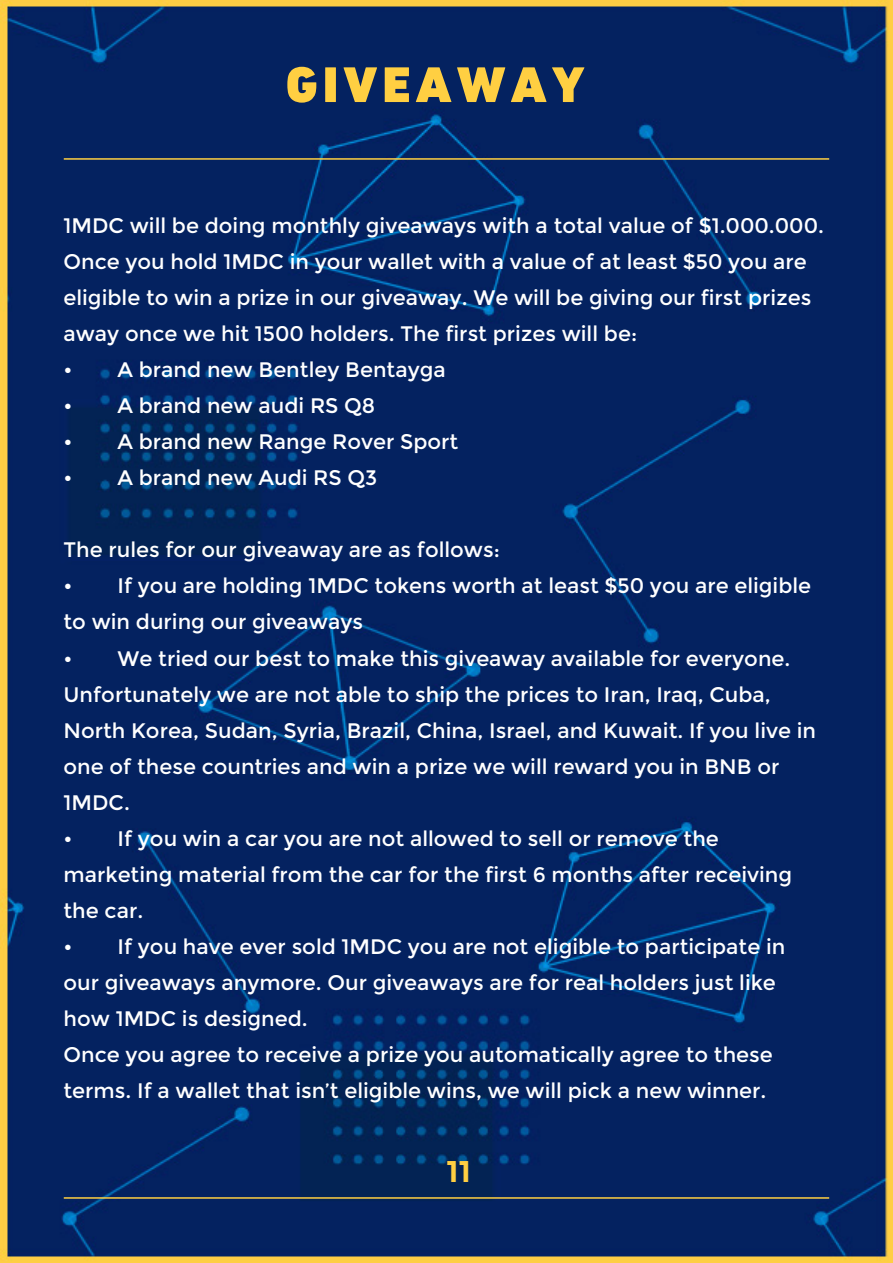
<style>
.page{position:relative;width:893px;height:1263px;background:#fff}
.page>*{position:absolute;margin:0;border:0;box-sizing:border-box;transform-origin:0 0}
.t1{font:900 51px "DIN Next LT Pro";letter-spacing:.1em;color:#ffcf42}
.t2{font:700 30px "Montserrat";color:#ffcf42}
.t3{font:21px/36px "Montserrat";color:#fff}
</style>
<div class="page">
<img style="left:0;top:0;width:893px;height:1263px">
<hr style="left:64px;top:158px;width:765px;height:2px;background:#ffcf42">
<hr style="left:64px;top:1197px;width:765px;height:2px;background:#ffcf42">
<p class="t1" style="left:286px;top:54px;width:300px">GIVEAWAY</p>
<p class="t3" style="left:63px;top:208px;width:762px">1MDC will be doing monthly giveaways with a total value of $1.000.000.<br>Once you hold 1MDC in your wallet with a value of at least $50 you are eligible to win a prize in our giveaway. We will be giving our first prizes away once we hit 1500 holders. The first prizes will be:</p>
<p class="t3" style="left:63px;top:352px;width:384px">• A brand new Bentley Bentayga</p>
<p class="t3" style="left:63px;top:388px;width:313px">• A brand new audi RS Q8</p>
<p class="t3" style="left:63px;top:424px;width:396px">• A brand new Range Rover Sport</p>
<p class="t3" style="left:63px;top:460px;width:315px">• A brand new Audi RS Q3</p>
<p class="t3" style="left:63px;top:532px;width:438px">The rules for our giveaway are as follows:</p>
<p class="t3" style="left:63px;top:568px;width:749px">• If you are holding 1MDC tokens worth at least $50 you are eligible to win during our giveaways</p>
<p class="t3" style="left:63px;top:640px;width:754px">• We tried our best to make this giveaway available for everyone.<br>Unfortunately we are not able to ship the prices to Iran, Iraq, Cuba, North Korea, Sudan, Syria, Brazil, China, Israel, and Kuwait. If you live in one of these countries and win a prize we will reward you in BNB or 1MDC.</p>
<p class="t3" style="left:63px;top:820px;width:730px">• If you win a car you are not allowed to sell or remove the marketing material from the car for the first 6 months after receiving the car.</p>
<p class="t3" style="left:63px;top:928px;width:723px">• If you have ever sold 1MDC you are not eligible to participate in our giveaways anymore. Our giveaways are for real holders just like how 1MDC is designed.<br>Once you agree to receive a prize you automatically agree to these terms. If a wallet that isn’t eligible wins, we will pick a new winner.</p>
<p class="t2" style="left:447px;top:1153px;width:26px">11</p>
</div>
